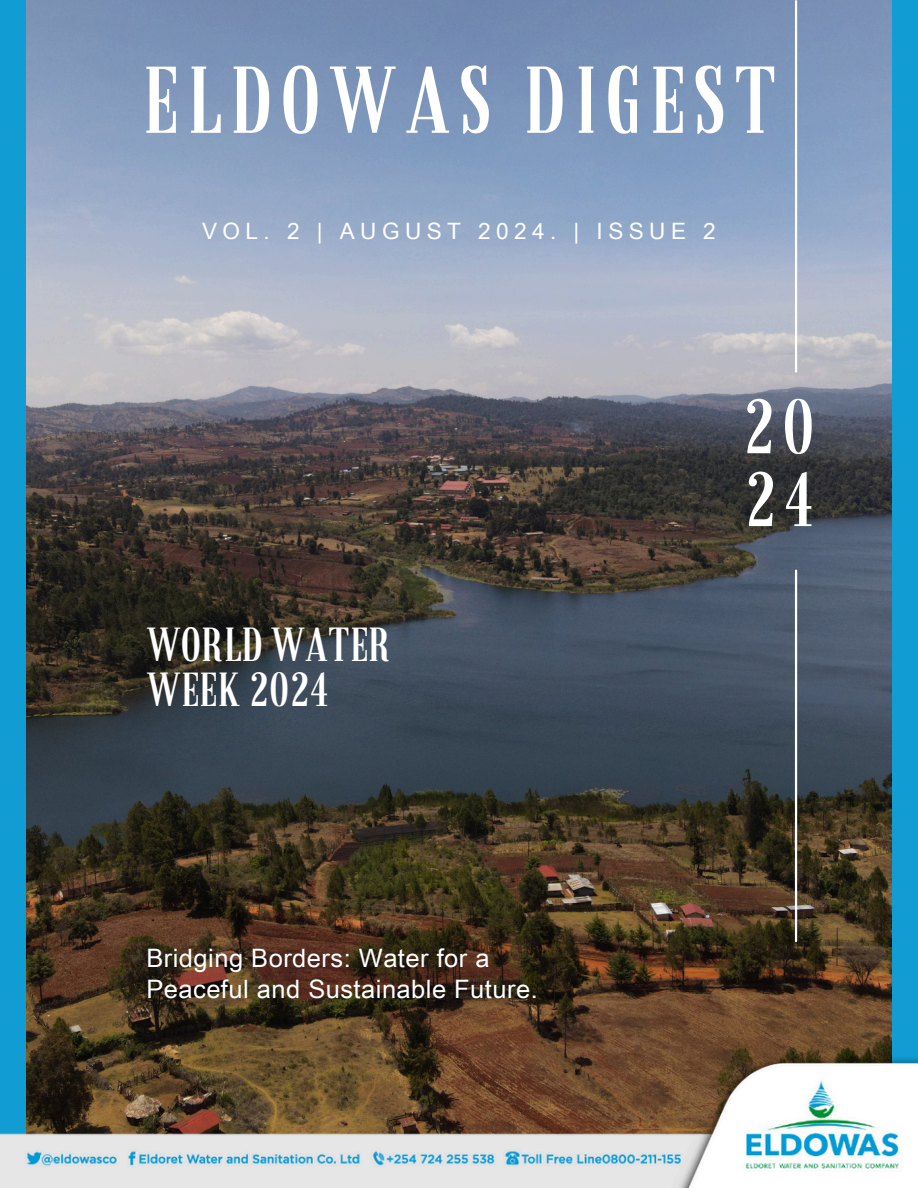
<style>
.page{position:relative;width:918px;height:1188px;background:#119dd3}
.page>*{position:absolute;margin:0;border:0;box-sizing:border-box;transform-origin:0 0}
.t1{font:92.85px "Granaina limpia";letter-spacing:.09em;color:#fff}
.t2{font:75.15px/72.9px "Granaina limpia";color:#fff}
.t3{font:46.8px/45.3px "Granaina limpia";color:#fff}
.t4{font:25.35px/30.8px "Arial Unicode MS";letter-spacing:.02em;color:#fff}
.t5{font:22.5px "Arial Unicode MS";letter-spacing:.24em;color:#fff}
</style>
<div class="page">
<img style="left:26px;top:0;width:865px;height:532px">
<hr style="left:795px;top:1px;width:2px;height:371px;background:#fff">
<img style="left:0;top:532px;width:918px;height:656px">
<h1 class="t1" style="left:142px;top:63px;width:636px">ELDOWAS DIGEST</h1>
<p class="t5" style="left:202px;top:215px;width:515px">VOL. 2 | AUGUST 2024. | ISSUE 2</p>
<h3 class="t3" style="left:146px;top:627px;width:245px">WORLD WATER<br>WEEK 2024</h3>
<h4 class="t2" style="left:742px;top:398px;width:74px">20<br>24</h4>
<p class="t4" style="left:146px;top:942px;width:393px">Bridging Borders: Water for a<br>Peaceful and Sustainable Future.</p>
</div>
